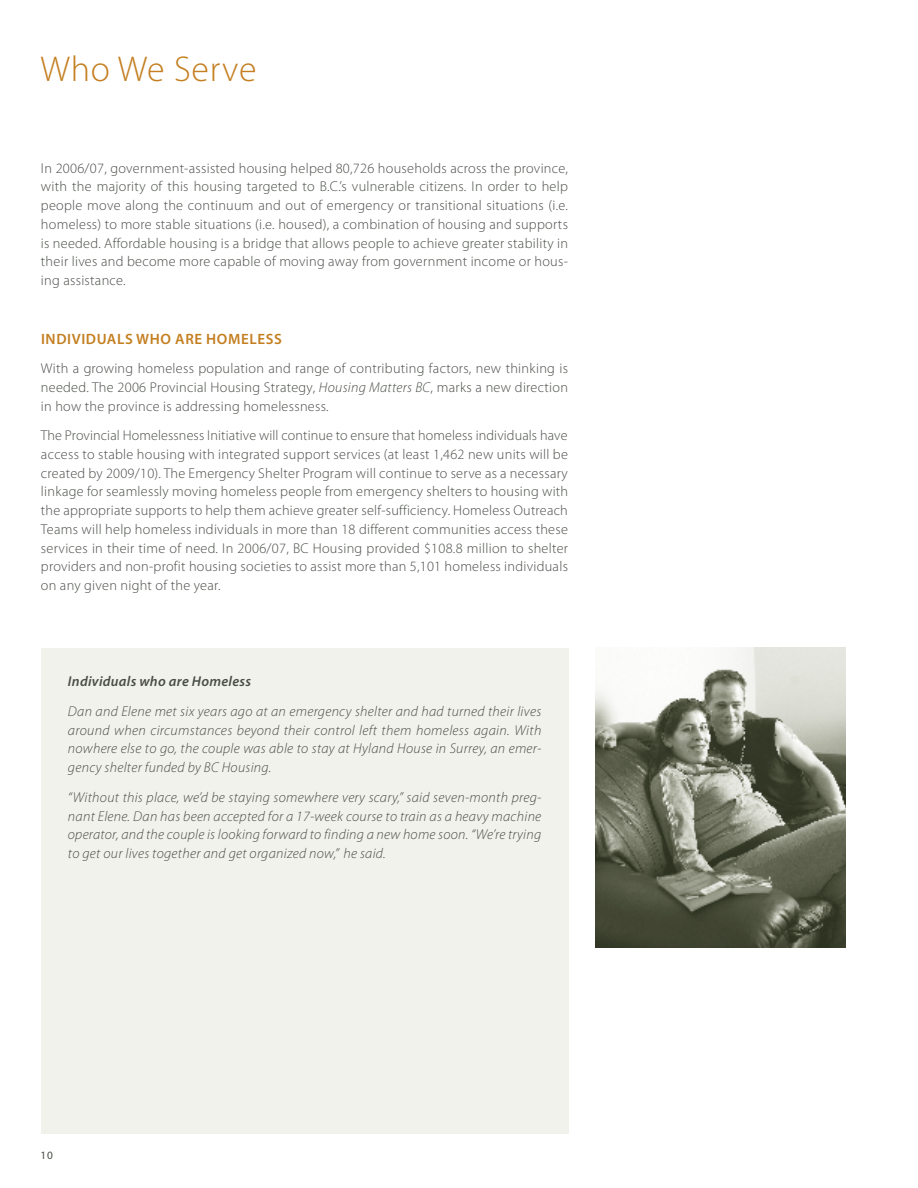
<style>
.page{position:relative;width:918px;height:1188px;background:#fff}
.page>*{position:absolute;margin:0;border:0;box-sizing:border-box;transform-origin:0 0}
.t1{font:300 36px "Myriad Pro";letter-spacing:.02em;color:#c47f21}
.t2{font:600 15px "Myriad Pro";letter-spacing:.04em;color:#c47f21}
.Body_Copy{font:300 14.25px/18.8px "Myriad Pro";letter-spacing:.02em;color:#484d46;text-align:justify}
.Body_Copy-2{font:italic 300 14.25px/18.8px "Myriad Pro";letter-spacing:.02em;color:#484d46;text-align:justify}
.Body_Copy-3{font:italic 600 14.25px "Myriad Pro";letter-spacing:.02em;color:#484d46}
.t3{font:11.25px "Myriad Pro";color:#484d46}
.s1{font-style:italic}
</style>
<div class="page">
<div style="left:41px;top:648px;width:527px;height:486px;background:#f1f2eb"></div>
<img style="left:595px;top:648px;width:251px;height:300px">
<h1 class="t1" style="left:40px;top:49px;width:217px">Who We Serve</h1>
<p class="Body_Copy" style="left:41px;top:159px;width:529px">In 2006/07, government-assisted housing helped 80,726 households across the province, with the majority of this housing targeted to B.C.’s vulnerable citizens. In order to help people move along the continuum and out of emergency or transitional situations (i.e. homeless) to more stable situations (i.e. housed), a combination of housing and supports is needed. Affordable housing is a bridge that allows people to achieve greater stability in their lives and become more capable of moving away from government income or hous&shy;ing assistance.</p>
<h2 class="t2" style="left:41px;top:330px;width:242px">INDIVIDUALS WHO ARE HOMELESS</h2>
<p class="Body_Copy" style="left:41px;top:359px;width:529px">With a growing homeless population and range of contributing factors, new thinking is needed. The 2006 Provincial Housing Strategy, <span class="s1">Housing Matters BC</span>, marks a new direction in how the province is addressing homelessness.</p>
<p class="Body_Copy" style="left:41px;top:426px;width:529px">The Provincial Homelessness Initiative will continue to ensure that homeless individuals have access to stable housing with integrated support services (at least 1,462 new units will be created by 2009/10). The Emergency Shelter Program will continue to serve as a necessary linkage for seamlessly moving homeless people from emergency shelters to housing with the appropriate supports to help them achieve greater self-sufficiency. Homeless Outreach Teams will help homeless individuals in more than 18 different communities access these services in their time of need. In 2006/07, BC Housing provided $108.8 million to shelter providers and non-profit housing societies to assist more than 5,101 homeless individuals on any given night of the year.</p>
<p class="Body_Copy-3" style="left:68px;top:674px;width:185px">Individuals who are Homeless</p>
<p class="Body_Copy-2" style="left:68px;top:702px;width:475px">Dan and Elene met six years ago at an emergency shelter and had turned their lives around when circumstances beyond their control left them homeless again. With nowhere else to go, the couple was able to stay at Hyland House in Surrey, an emer&shy;gency shelter funded by BC Housing.</p>
<p class="Body_Copy-2" style="left:68px;top:788px;width:475px">“Without this place, we’d be staying somewhere very scary,” said seven-month preg&shy;nant Elene. Dan has been accepted for a 17-week course to train as a heavy machine operator, and the couple is looking forward to finding a new home soon. “We’re trying to get our lives together and get organized now,” he said.</p>
<p class="t3" style="left:40px;top:1149px;width:14px">10</p>
</div>
